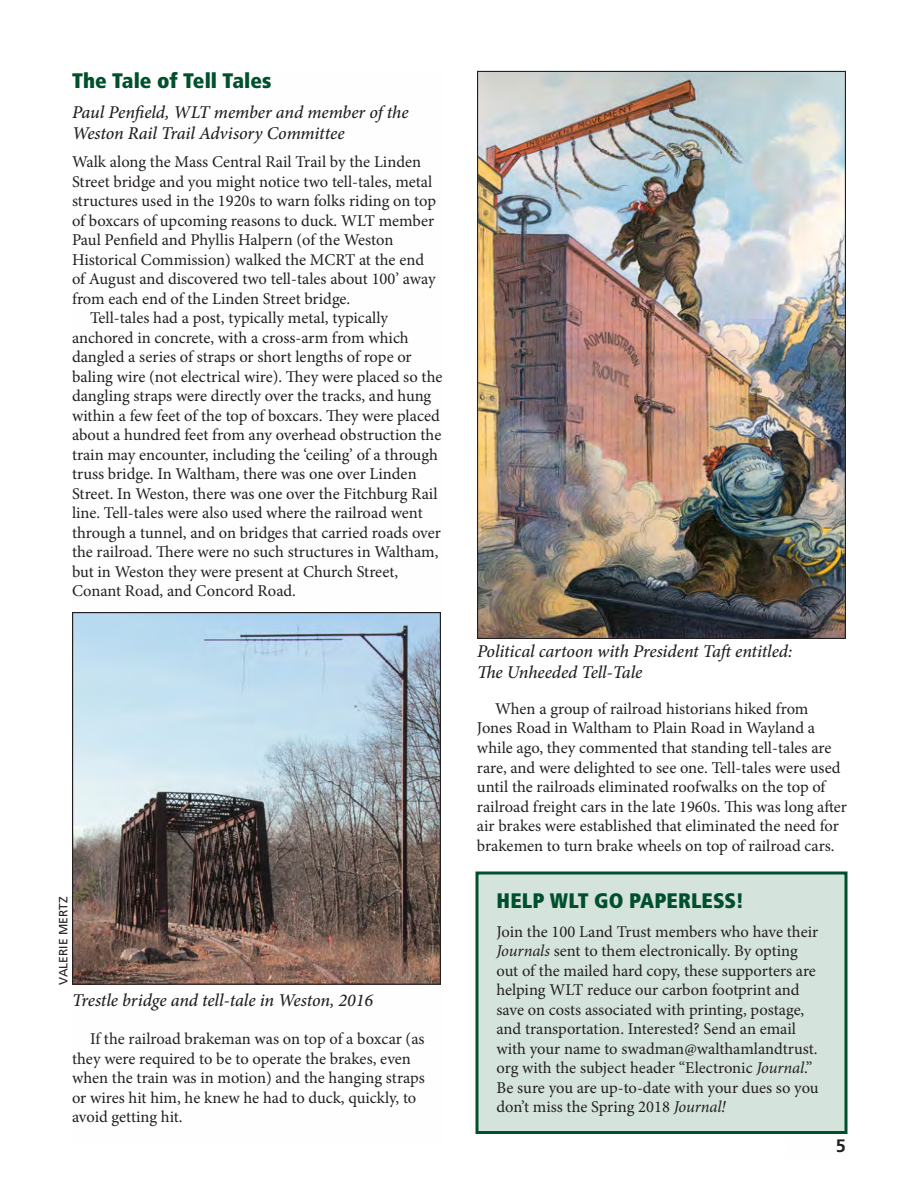
<style>
.page{position:relative;width:918px;height:1188px;background:#fff}
.page>*{position:absolute;margin:0;border:0;box-sizing:border-box;transform-origin:0 0}
.Head_A{font:900 condensed 21px "Frutiger LT Std";letter-spacing:.005em;color:#00502e}
.Byline{font:italic 500 18px/21px "Minion Pro";letter-spacing:-.01em;color:#231f20}
.t1{font:700 18px "Frutiger LT Std";color:#231f20}
.Body{font:16.5px/19.5px "Minion Pro";color:#231f20}
.Body_without_indent{font:16.5px/19.5px "Minion Pro";letter-spacing:-.005em;color:#231f20}
.Photo_Credit{font:12px "Frutiger LT Std";color:#231f20}
.s1{font-style:italic}
</style>
<div class="page">
<img style="left:479px;top:73px;width:365px;height:564px">
<div style="left:477px;top:873px;width:369px;height:259px;background:#d5e3dd"></div>
<div style="left:476px;top:872px;width:372px;height:262px;border:3px solid #00502e"></div>
<img style="left:74px;top:614px;width:365px;height:369px">
<div style="left:72px;top:612px;width:369px;height:373px;border:1px solid #231f20"></div>
<p class="Head_A" style="left:72px;top:68px;width:201px">The Tale of Tell Tales</p>
<p class="Byline" style="left:72px;top:101px;width:338px">Paul Penfield, WLT member and member of the<br>Weston Rail Trail Advisory Committee</p>
<p class="Body_without_indent" style="left:72px;top:152px;width:366px">Walk along the Mass Central Rail Trail by the Linden Street bridge and you might notice two tell-tales, metal structures used in the 1920s to warn folks riding on top of boxcars of upcoming reasons to duck. WLT member Paul Penfield and Phyllis Halpern (of the Weston Historical Commission) walked the MCRT at the end of August and discovered two tell-tales about 100’ away from each end of the Linden Street bridge.</p>
<p class="Body" style="left:72px;top:308px;width:372px;text-indent:18px">Tell-tales had a post, typically metal, typically anchored in concrete, with a cross-arm from which dangled a series of straps or short lengths of rope or baling wire (not electrical wire). They were placed so the dangling straps were directly over the tracks, and hung within a few feet of the top of boxcars. They were placed about a hundred feet from any overhead obstruction the train may encounter, including the ‘ceiling’ of a through truss bridge. In Waltham, there was one over Linden Street. In Weston, there was one over the Fitchburg Rail line. Tell-tales were also used where the railroad went through a tunnel, and on bridges that carried roads over the railroad. There were no such structures in Waltham, but in Weston they were present at Church Street, Conant Road, and Concord Road.</p>
<p class="Photo_Credit" style="left:56px;top:985px;width:90px;rotate:-90deg">VALERIE MERTZ</p>
<p class="Byline" style="left:72px;top:990px;width:303px">Trestle bridge and tell-tale in Weston, 2016</p>
<p class="Body" style="left:72px;top:1029px;width:354px;text-indent:18px">If the railroad brakeman was on top of a boxcar (as they were required to be to operate the brakes, even when the train was in motion) and the hanging straps or wires hit him, he knew he had to duck, quickly, to avoid getting hit.</p>
<p class="Byline" style="left:477px;top:641px;width:317px">Political cartoon with President Taft entitled:<br>The Unheeded Tell-Tale</p>
<p class="Body" style="left:477px;top:699px;width:371px;text-indent:18px">When a group of railroad historians hiked from Jones Road in Waltham to Plain Road in Wayland a while ago, they commented that standing tell-tales are rare, and were delighted to see one. Tell-tales were used until the railroads eliminated roofwalks on the top of railroad freight cars in the late 1960s. This was long after air brakes were established that eliminated the need for brakemen to turn brake wheels on top of railroad cars.</p>
<p class="Head_A" style="left:496px;top:888px;width:249px">HELP WLT GO PAPERLESS!</p>
<p class="Body_without_indent" style="left:496px;top:922px;width:324px">Join the 100 Land Trust members who have their <span class="s1">Journals</span> sent to them electronically. By opting out of the mailed hard copy, these supporters are helping WLT reduce our carbon footprint and save on costs associated with printing, postage, and transportation. Interested? Send an email with your name to swadman@walthamlandtrust. org with the subject header “Electronic <span class="s1">Journal</span>.” Be sure you are up-to-date with your dues so you don’t miss the Spring 2018 <span class="s1">Journal!</span></p>
<p class="t1" style="left:836px;top:1135px;width:12px">5</p>
</div>
